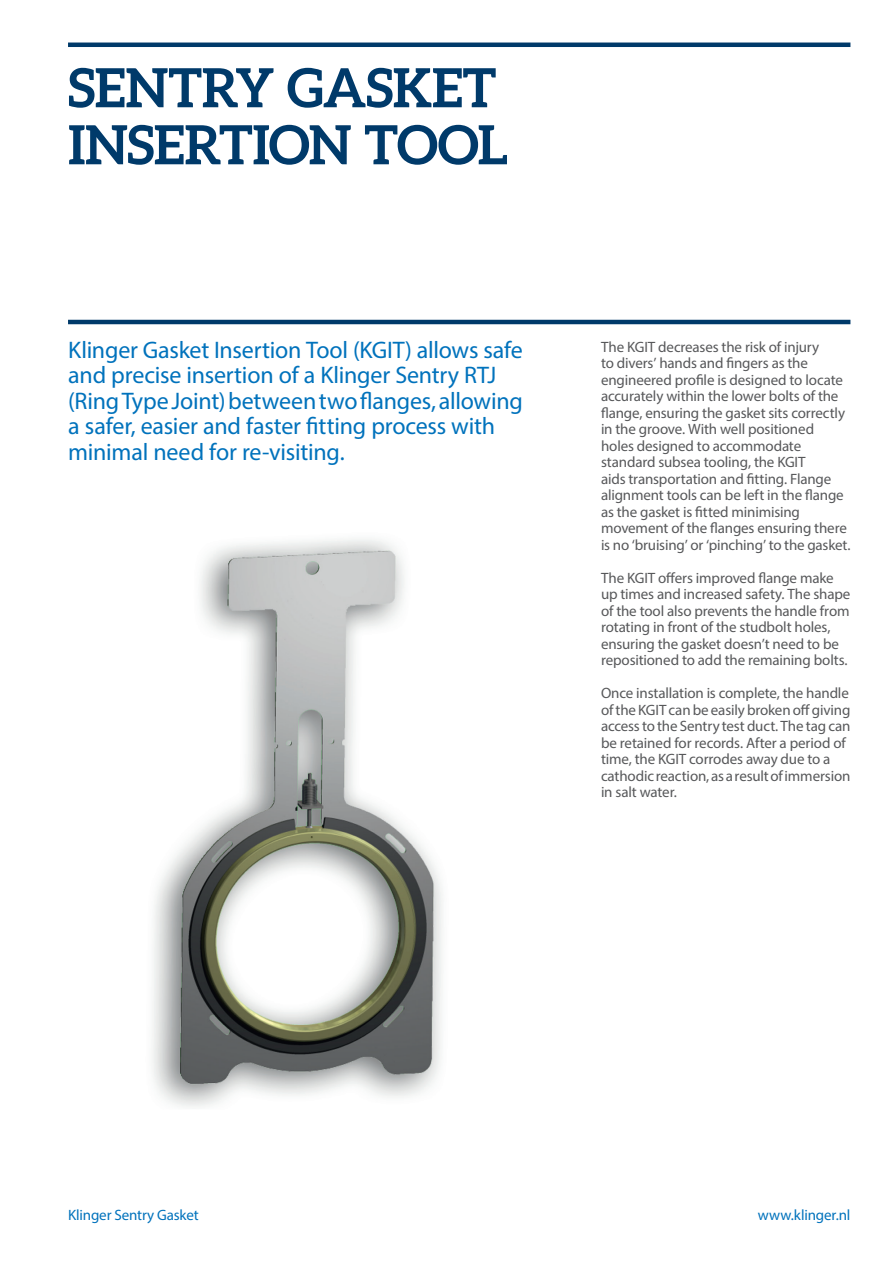
<style>
.page{position:relative;width:893px;height:1263px;background:#fff}
.page>*{position:absolute;margin:0;border:0;box-sizing:border-box;transform-origin:0 0}
.t1{font:700 54px/57px "Aleo";letter-spacing:-.01em;color:#003a6a}
.t2{font:24px/25.5px "Myriad Pro";letter-spacing:-.01em;color:#0072bc}
.t3{font:15px/16.5px "Myriad Pro";letter-spacing:-.01em;color:#57585a}
.t4{font:15px "Myriad Pro";letter-spacing:-.01em;color:#0072bc}
</style>
<div class="page">
<hr style="left:68px;top:320px;width:782px;height:4px;background:#003a6a">
<img style="left:152px;top:539px;width:290px;height:568px">
<hr style="left:68px;top:43px;width:782px;height:4px;background:#003a6a">
<h1 class="t1" style="left:68px;top:58px;width:442px">SENTRY GASKET<br>INSERTION TOOL</h1>
<h2 class="t2" style="left:68px;top:337px;width:456px">Klinger Gasket Insertion Tool (KGIT) allows safe and precise insertion of a Klinger Sentry RTJ (Ring Type Joint) between two flanges, allowing a safer, easier and faster fitting process with minimal need for re-visiting.</h2>
<p class="t3" style="left:601px;top:338px;width:251px">The KGIT decreases the risk of injury<br>to divers’ hands and fingers as the engineered profile is designed to locate accurately within the lower bolts of the flange, ensuring the gasket sits correctly in the groove. With well positioned holes designed to accommodate standard subsea tooling, the KGIT<br>aids transportation and fitting. Flange alignment tools can be left in the flange as the gasket is fitted minimising movement of the flanges ensuring there is no ‘bruising’ or ‘pinching’ to the gasket.</p>
<p class="t3" style="left:601px;top:569px;width:251px">The KGIT offers improved flange make up times and increased safety. The shape of the tool also prevents the handle from rotating in front of the studbolt holes, ensuring the gasket doesn’t need to be repositioned to add the remaining bolts.</p>
<p class="t3" style="left:601px;top:685px;width:251px">Once installation is complete, the handle of the KGIT can be easily broken off giving access to the Sentry test duct. The tag can be retained for records. After a period of time, the KGIT corrodes away due to a cathodic reaction, as a result of immersion in salt water.</p>
<p class="t4" style="left:68px;top:1206px;width:132px">Klinger Sentry Gasket</p>
<p class="t4" style="left:758px;top:1206px;width:94px">www.klinger.nl</p>
</div>
